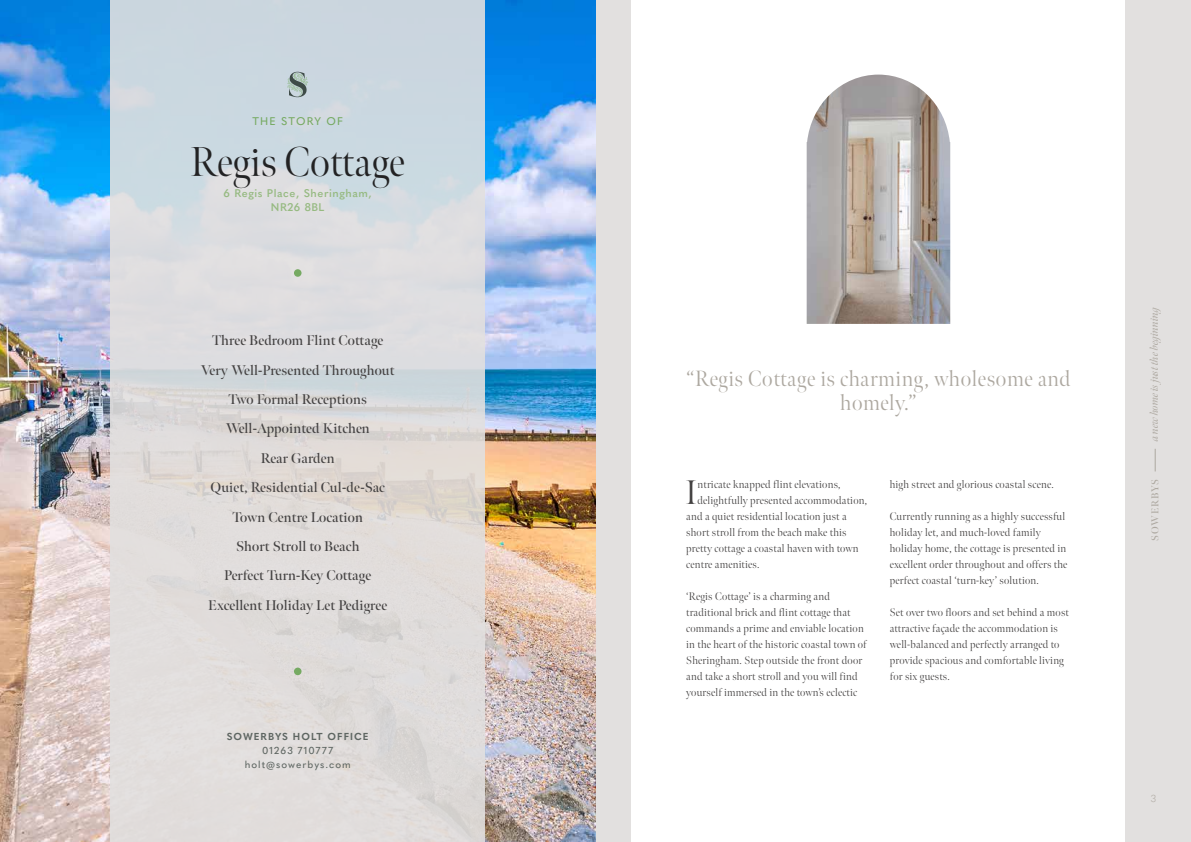
<style>
.page{position:relative;width:1191px;height:842px;background:#fff}
.page>*{position:absolute;margin:0;border:0;box-sizing:border-box;transform-origin:0 0}
.t1{font:300 41.5px "Meno Banner";color:#222223}
.t2{font:300 34px "Meno Banner";color:#434141}
.t3{font:300 22px/24px "Meno Banner";letter-spacing:.025em;color:#ada8a0;text-align:center}
.t4{font:600 14px/29.3px "Meno Banner";letter-spacing:.01em;color:#434141;text-align:center}
.t5{font:300 11px/16px "Meno Banner";letter-spacing:.02em;color:#434141}
.t6{font:600 11px/14px "Quasimoda";letter-spacing:.05em;color:#96ba81;text-align:center}
.t7{font:italic 11px "Meno Banner";letter-spacing:-.01em;color:#ada8a0}
.t8{font:500 11px "Quasimoda";letter-spacing:.1em;color:#76aa62}
.t9{font:500 10px/14px "Quasimoda";letter-spacing:.1em;color:#5e6662;text-align:center}
.t10{font:700 10px "Quasimoda";letter-spacing:.1em;color:#5e6662}
.t11{font:600 10px "Meno Banner";letter-spacing:.08em;color:#ada8a0}
.t12{font:300 10px "Quasimoda";color:#ada8a0}
</style>
<div class="page">
<div style="left:595px;top:0;width:596px;height:842px;background:#e2e0df"></div>
<svg style="left:1155px;top:449px;width:1px;height:22px"></svg>
<img style="left:0;top:0;width:595px;height:842px">
<svg style="left:111px;top:0;width:374px;height:842px;fill:#dedcde"></svg>
<div style="left:294px;top:269px;width:7px;height:8px;background:#76aa62;border-radius:50%"></div>
<div style="left:294px;top:668px;width:7px;height:7px;background:#76aa62;border-radius:50%"></div>
<svg style="left:287px;top:72px;width:21px;height:25px"></svg>
<div style="left:631px;top:0;width:494px;height:842px;background:#fff"></div>
<img style="left:806px;top:75px;width:144px;height:249px">
<p class="t8" style="left:252px;top:113px;width:92px">THE STORY OF</p>
<h1 class="t1" style="left:190px;top:137px;width:216px">Regis Cottage</h1>
<p class="t6" style="left:224px;top:186px;width:150px">6 Regis Place, Sheringham,<br>NR26 8BL</p>
<p class="t4" style="left:201px;top:326px;width:195px">Three Bedroom Flint Cottage<br>Very Well-Presented Throughout<br>Two Formal Receptions<br>Well-Appointed Kitchen<br>Rear Garden<br>Quiet, Residential Cul-de-Sac<br>Town Centre Location<br>Short Stroll to Beach<br>Perfect Turn-Key Cottage<br>Excellent Holiday Let Pedigree</p>
<p class="t10" style="left:227px;top:728px;width:143px">SOWERBYS HOLT OFFICE</p>
<p class="t9" style="left:245px;top:742px;width:107px">01263 710777 holt@sowerbys.com</p>
<h3 class="t3" style="left:686px;top:367px;width:386px">“Regis Cottage is charming, wholesome and homely.”</h3>
<h2 class="t2" style="left:685px;top:472px;width:13px">I</h2>
<p class="t5" style="left:697px;top:477px;width:145px">ntricate knapped flint elevations,</p>
<p class="t5" style="left:697px;top:493px;width:171px">delightfully presented accommodation,</p>
<p class="t5" style="left:686px;top:509px;width:162px">and a quiet residential location just a</p>
<p class="t5" style="left:686px;top:525px;width:162px">short stroll from the beach make this</p>
<p class="t5" style="left:686px;top:541px;width:174px">pretty cottage a coastal haven with town</p>
<p class="t5" style="left:686px;top:557px;width:75px">centre amenities.</p>
<p class="t5" style="left:686px;top:589px;width:182px">‘Regis Cottage’ is a charming and traditional brick and flint cottage that commands a prime and enviable location in the heart of the historic coastal town of Sheringham. Step outside the front door and take a short stroll and you will find yourself immersed in the town’s eclectic</p>
<p class="t5" style="left:889px;top:477px;width:165px">high street and glorious coastal scene.</p>
<p class="t5" style="left:889px;top:509px;width:179px">Currently running as a highly successful holiday let, and much-loved family holiday home, the cottage is presented in excellent order throughout and offers the perfect coastal ‘turn-key’ solution.</p>
<p class="t5" style="left:889px;top:605px;width:181px">Set over two floors and set behind a most attractive façade the accommodation is well-balanced and perfectly arranged to provide spacious and comfortable living for six guests.</p>
<p class="t7" style="left:1147px;top:441px;width:138px;rotate:-90deg">a new home is just the beginning</p>
<p class="t11" style="left:1149px;top:541px;width:63px;rotate:-90deg">SOWERBYS</p>
<p class="t12" style="left:1150px;top:791px;width:7px">3</p>
</div>
